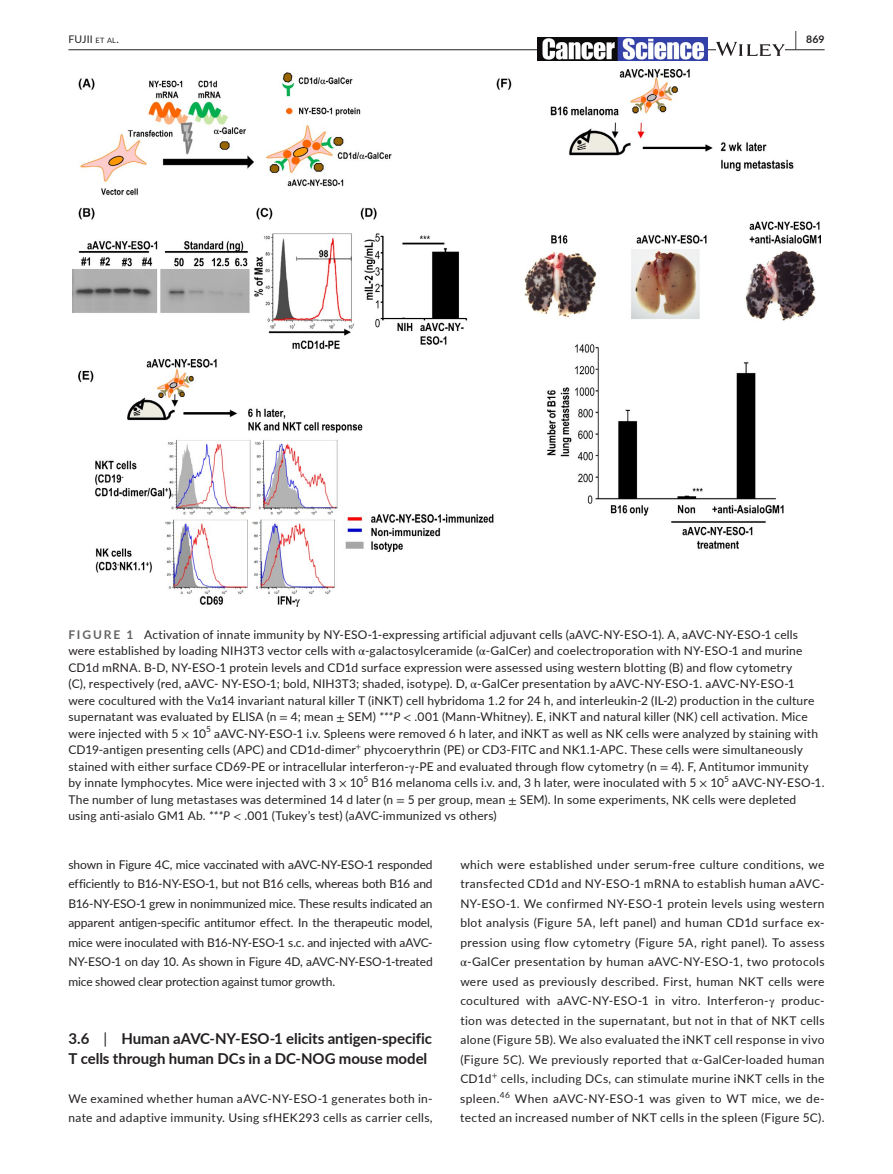
<style>
.page{position:relative;width:893px;height:1174px;background:#fff}
.page>*{position:absolute;margin:0;border:0;box-sizing:border-box;transform-origin:0 0}
.t1{font:700 15px/19.5px "Lato";letter-spacing:-.005em;color:#231f20}
.t2{font:12px/19.5px "Lato";letter-spacing:.015em;color:#231f20}
.t3{font:10.5px "Lato";letter-spacing:.015em;color:#231f20}
.t4{font:700 10.5px "Lato";color:#231f20}
.t5{font:8.4px "Lato";color:#231f20}
.t6{font:8.4px "STIX";color:#231f20}
.s1{font-size:7.35px}
.s2{font-size:19.5px}
.s3{font-weight:700;color:#636366}
.s4{font-family:"STIX"}
.s5{font-style:italic}
.s6{font-weight:400}
</style>
<div class="page">
<hr style="left:68px;top:49px;width:756px;height:1px;background:#231f20">
<img style="left:537px;top:37px;width:171px;height:24px">
<svg style="left:716px;top:42px;width:69px;height:14px"></svg>
<img style="left:72px;top:69px;width:749px;height:537px">
<p class="t3" style="left:68px;top:31px;width:52px">FUJII <span class="s1">et al</span>.</p>
<p class="t4" style="left:795px;top:31px;width:31px"><span class="s2">|</span> 869</p>
<p class="t2" style="left:68px;top:625px;width:747px;line-height:16.5px"><span class="s3">FIGURE 1</span> Activation of innate immunity by NY-ESO-1-expressing artificial adjuvant cells (aAVC-NY-ESO-1). A, aAVC-NY-ESO-1 cells were established by loading NIH3T3 vector cells with <span class="s4">α</span>-galactosylceramide (<span class="s4">α</span>-GalCer) and coelectroporation with NY-ESO-1 and murine CD1d mRNA. B-D, NY-ESO-1 protein levels and CD1d surface expression were assessed using western blotting (B) and flow cytometry<br>(C), respectively (red, aAVC- NY-ESO-1; bold, NIH3T3; shaded, isotype). D, <span class="s4">α</span>-GalCer presentation by aAVC-NY-ESO-1. aAVC-NY-ESO-1 were cocultured with the V<span class="s4">α</span>14 invariant natural killer T (iNKT) cell hybridoma 1.2 for 24 h, and interleukin-2 (IL-2) production in the culture supernatant was evaluated by ELISA (n <span class="s4">=</span> 4; mean <span class="s4">±</span> SEM) <span class="s5">***P</span> <span class="s4">&lt;</span> .001 (Mann-Whitney). E, iNKT and natural killer (NK) cell activation. Mice were injected with 5 <span class="s4">×</span> 10</p>
<p class="t5" style="left:206px;top:723px;width:6px">5</p>
<p class="t2" style="left:68px;top:724px;width:751px;line-height:16.5px;text-indent:146px">aAVC-NY-ESO-1 i.v. Spleens were removed 6 h later, and iNKT as well as NK cells were analyzed by staining with<br>CD19-antigen presenting cells (APC) and CD1d-dimer</p>
<p class="t6" style="left:355px;top:740px;width:7px">+</p>
<p class="t2" style="left:68px;top:741px;width:742px;line-height:16.5px;text-indent:296px">phycoerythrin (PE) or CD3-FITC and NK1.1-APC. These cells were simultaneously stained with either surface CD69-PE or intracellular interferon-<span class="s4">γ</span>-PE and evaluated through flow cytometry (n <span class="s4">=</span> 4). F, Antitumor immunity by innate lymphocytes. Mice were injected with 3 <span class="s4">×</span> 10</p>
<p class="t5" style="left:364px;top:772px;width:6px">5</p>
<p class="t2" style="left:372px;top:772px;width:354px">B16 melanoma cells i.v. and, 3 h later, were inoculated with 5 <span class="s4">×</span> 10</p>
<p class="t5" style="left:724px;top:772px;width:6px">5</p>
<p class="t2" style="left:68px;top:774px;width:757px;line-height:16.5px;text-indent:664px">aAVC-NY-ESO-1.<br>The number of lung metastases was determined 14 d later (n <span class="s4">=</span> 5 per group, mean <span class="s4">±</span> SEM). In some experiments, NK cells were depleted using anti-asialo GM1 Ab. <span class="s5">***P</span> <span class="s4">&lt;</span> .001 (Tukey’s test) (aAVC-immunized vs others)</p>
<p class="t2" style="left:68px;top:854px;width:366px;text-align:justify">shown in Figure 4C, mice vaccinated with aAVC-NY-ESO-1 responded efficiently to B16-NY-ESO-1, but not B16 cells, whereas both B16 and B16-NY-ESO-1 grew in nonimmunized mice. These results indicated an apparent antigen-specific antitumor effect. In the therapeutic model, mice were inoculated with B16-NY-ESO-1 s.c. and injected with aAVC-NY-ESO-1 on day 10. As shown in Figure 4D, aAVC-NY-ESO-1-treated mice showed clear protection against tumor growth.</p>
<p class="t1" style="left:68px;top:1028px;width:365px">3.6 <span class="s6">|</span> Human aAVC-NY-ESO-1 elicits antigen-specific<br>T cells through human DCs in a DC-NOG mouse model</p>
<p class="t2" style="left:68px;top:1088px;width:366px">We examined whether human aAVC-NY-ESO-1 generates both in&shy;nate and adaptive immunity. Using sfHEK293 cells as carrier cells,</p>
<p class="t2" style="left:460px;top:854px;width:366px;text-align:justify">which were established under serum-free culture conditions, we transfected CD1d and NY-ESO-1 mRNA to establish human aAVC-NY-ESO-1. We confirmed NY-ESO-1 protein levels using western blot analysis (Figure 5A, left panel) and human CD1d surface ex&shy;pression using flow cytometry (Figure 5A, right panel). To assess <span class="s4">α</span>-GalCer presentation by human aAVC-NY-ESO-1, two protocols were used as previously described. First, human NKT cells were cocultured with aAVC-NY-ESO-1 in vitro. Interferon-<span class="s4">γ</span> produc&shy;tion was detected in the supernatant, but not in that of NKT cells alone (Figure 5B). We also evaluated the iNKT cell response in vivo (Figure 5C). We previously reported that <span class="s4">α</span>-GalCer-loaded human CD1d<sup>+</sup> cells, including DCs, can stimulate murine iNKT cells in the spleen.<sup>46</sup> When aAVC-NY-ESO-1 was given to WT mice, we de&shy;tected an increased number of NKT cells in the spleen (Figure 5C).</p>
</div>
